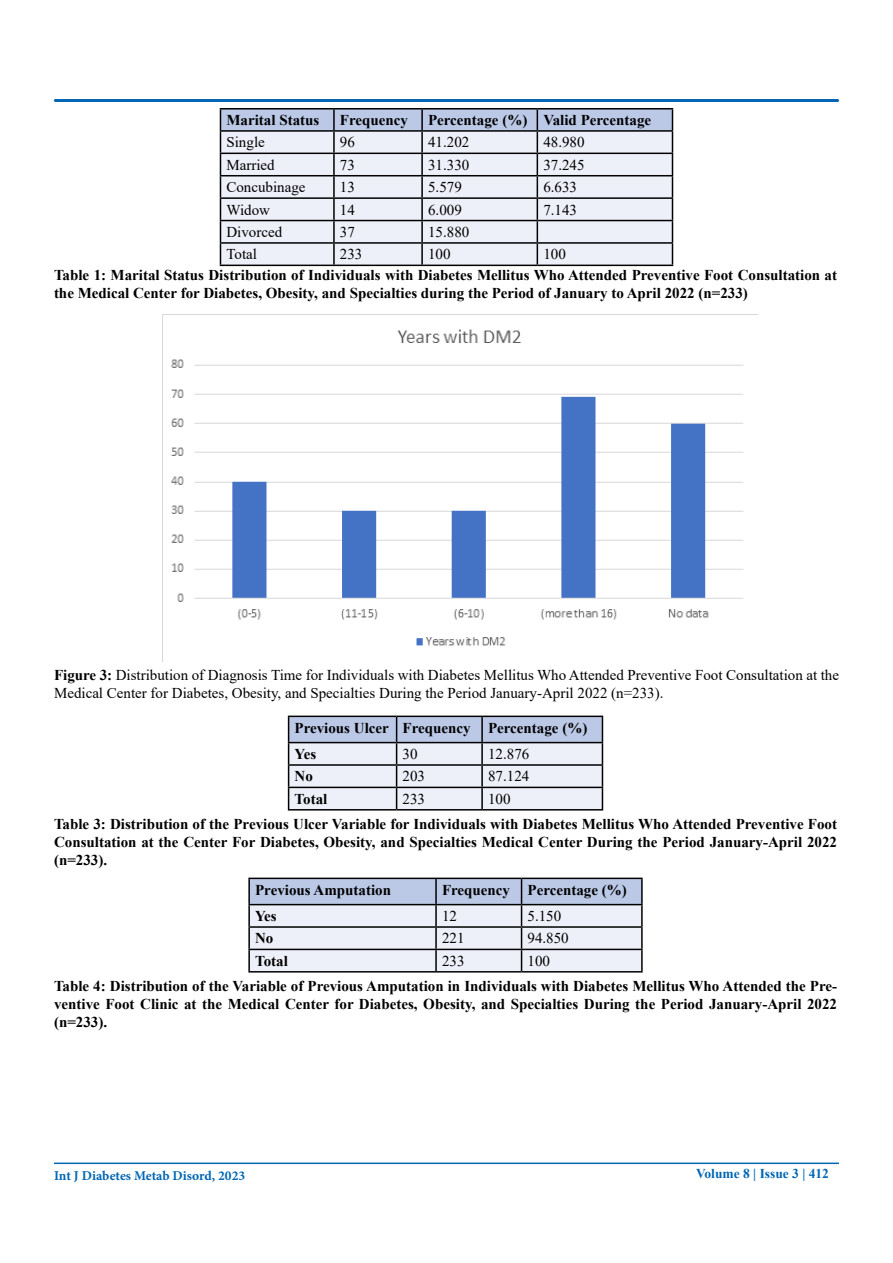
<style>
.page{position:relative;width:893px;height:1263px;background:#fff}
.page>*{position:absolute;margin:0;border:0;box-sizing:border-box;transform-origin:0 0}
.t1{font:700 15px/18px "Times New Roman";color:#000}
.t2{font:15px/18px "Times New Roman";color:#000}
.t3{font:700 13.5px "Minion Pro";color:#0066b3}
.t4{font:700 13.5px "Times New Roman";color:#0066b3}
.s1{font-weight:700}
</style>
<div class="page">
<div style="left:54px;top:99px;width:785px;height:3px;border:2px solid #0066b3"></div>
<hr style="left:54px;top:1162px;width:785px;height:2px;background:#0066b3">
<hr style="left:220px;top:108px;width:114px;height:2px;background:#000">
<hr style="left:334px;top:108px;width:88px;height:2px;background:#000">
<hr style="left:422px;top:108px;width:115px;height:2px;background:#000">
<hr style="left:537px;top:108px;width:136px;height:2px;background:#000">
<svg style="left:220px;top:109px;width:453px;height:156px;background:#d4d8e3"></svg>
<hr style="left:220px;top:265px;width:114px;height:1px;background:#000">
<hr style="left:334px;top:265px;width:88px;height:1px;background:#000">
<hr style="left:422px;top:265px;width:115px;height:1px;background:#000">
<hr style="left:537px;top:265px;width:136px;height:1px;background:#000">
<img style="left:162px;top:314px;width:595px;height:348px">
<svg style="left:288px;top:716px;width:315px;height:93px;background:#cdd2e0"></svg>
<hr style="left:288px;top:809px;width:109px;height:1px;background:#000">
<hr style="left:397px;top:809px;width:85px;height:1px;background:#000">
<hr style="left:482px;top:809px;width:121px;height:1px;background:#000">
<hr style="left:248px;top:878px;width:188px;height:1px;background:#000">
<hr style="left:248px;top:879px;width:2px;height:25px;background:#000">
<hr style="left:522px;top:878px;width:121px;height:1px;background:#000">
<hr style="left:641px;top:879px;width:2px;height:25px;background:#000">
<hr style="left:248px;top:904px;width:188px;height:1px;background:#000">
<hr style="left:248px;top:905px;width:2px;height:21px;background:#000">
<hr style="left:522px;top:904px;width:121px;height:1px;background:#000">
<hr style="left:641px;top:905px;width:2px;height:21px;background:#000">
<hr style="left:248px;top:926px;width:188px;height:2px;background:#000">
<hr style="left:248px;top:928px;width:2px;height:21px;background:#000">
<hr style="left:522px;top:926px;width:121px;height:2px;background:#000">
<hr style="left:641px;top:928px;width:2px;height:21px;background:#000">
<hr style="left:248px;top:949px;width:188px;height:1px;background:#000">
<hr style="left:248px;top:950px;width:2px;height:21px;background:#000">
<hr style="left:522px;top:949px;width:121px;height:1px;background:#000">
<svg style="left:249px;top:878px;width:393px;height:93px;background:#cfd4e2"></svg>
<hr style="left:641px;top:950px;width:2px;height:21px;background:#000">
<hr style="left:248px;top:971px;width:188px;height:1px;background:#000">
<hr style="left:436px;top:971px;width:86px;height:1px;background:#000">
<hr style="left:522px;top:971px;width:121px;height:1px;background:#000">
<p class="t1" style="left:226px;top:110px;width:94px">Marital Status</p>
<p class="t1" style="left:340px;top:110px;width:70px">Frequency</p>
<p class="t1" style="left:428px;top:110px;width:225px">Percentage (%) Valid Percentage</p>
<p class="t2" style="left:226px;top:133px;width:40px">Single</p>
<p class="t2" style="left:340px;top:133px;width:16px">96</p>
<p class="t2" style="left:428px;top:133px;width:43px">41.202</p>
<p class="t2" style="left:543px;top:133px;width:43px">48.980</p>
<p class="t2" style="left:226px;top:155px;width:50px">Married</p>
<p class="t2" style="left:340px;top:155px;width:16px">73</p>
<p class="t2" style="left:428px;top:155px;width:43px">31.330</p>
<p class="t2" style="left:543px;top:155px;width:43px">37.245</p>
<p class="t2" style="left:226px;top:178px;width:81px">Concubinage</p>
<p class="t2" style="left:340px;top:178px;width:16px">13</p>
<p class="t2" style="left:428px;top:178px;width:35px">5.579</p>
<p class="t2" style="left:543px;top:178px;width:35px">6.633</p>
<p class="t2" style="left:226px;top:200px;width:45px">Widow</p>
<p class="t2" style="left:340px;top:200px;width:16px">14</p>
<p class="t2" style="left:428px;top:200px;width:35px">6.009</p>
<p class="t2" style="left:543px;top:200px;width:35px">7.143</p>
<p class="t2" style="left:226px;top:222px;width:57px">Divorced</p>
<p class="t2" style="left:340px;top:222px;width:16px">37</p>
<p class="t2" style="left:428px;top:222px;width:43px">15.880</p>
<p class="t2" style="left:226px;top:245px;width:32px">Total</p>
<p class="t2" style="left:340px;top:245px;width:24px">233</p>
<p class="t2" style="left:428px;top:245px;width:24px">100</p>
<p class="t2" style="left:543px;top:245px;width:24px">100</p>
<p class="t1" style="left:54px;top:266px;width:785px">Table 1: Marital Status Distribution of Individuals with Diabetes Mellitus Who Attended Preventive Foot Consultation at the Medical Center for Diabetes, Obesity, and Specialties during the Period of January to April 2022 (n=233)</p>
<p class="t2" style="left:54px;top:666px;width:786px"><span class="s1">Figure 3:</span> Distribution of Diagnosis Time for Individuals with Diabetes Mellitus Who Attended Preventive Foot Consultation at the<br>Medical Center for Diabetes, Obesity, and Specialties During the Period January-April 2022 (n=233).</p>
<p class="t1" style="left:295px;top:714px;width:294px;line-height:26.2px">Previous Ulcer Frequency Percentage (%)<br>Yes</p>
<p class="t2" style="left:403px;top:744px;width:16px">30</p>
<p class="t2" style="left:488px;top:744px;width:43px">12.876</p>
<p class="t1" style="left:295px;top:767px;width:20px">No</p>
<p class="t2" style="left:403px;top:767px;width:24px">203</p>
<p class="t2" style="left:488px;top:767px;width:43px">87.124</p>
<p class="t1" style="left:295px;top:789px;width:34px">Total</p>
<p class="t2" style="left:403px;top:789px;width:24px">233</p>
<p class="t2" style="left:488px;top:789px;width:24px">100</p>
<p class="t1" style="left:54px;top:815px;width:785px;text-align:justify">Table 3: Distribution of the Previous Ulcer Variable for Individuals with Diabetes Mellitus Who Attended Preventive Foot Consultation at the Center For Diabetes, Obesity, and Specialties Medical Center During the Period January-April 2022 (n=233).</p>
<p class="t1" style="left:255px;top:880px;width:137px">Previous Amputation</p>
<p class="t1" style="left:442px;top:880px;width:186px">Frequency Percentage (%)</p>
<p class="t1" style="left:255px;top:906px;width:23px">Yes</p>
<p class="t2" style="left:442px;top:906px;width:16px">12</p>
<p class="t2" style="left:528px;top:906px;width:35px">5.150</p>
<p class="t1" style="left:255px;top:929px;width:20px">No</p>
<p class="t2" style="left:442px;top:929px;width:24px">221</p>
<p class="t2" style="left:528px;top:929px;width:43px">94.850</p>
<p class="t1" style="left:255px;top:951px;width:34px">Total</p>
<p class="t2" style="left:442px;top:951px;width:24px">233</p>
<p class="t2" style="left:528px;top:951px;width:24px">100</p>
<p class="t1" style="left:54px;top:977px;width:785px;text-align:justify">Table 4: Distribution of the Variable of Previous Amputation in Individuals with Diabetes Mellitus Who Attended the Pre&shy;ventive Foot Clinic at the Medical Center for Diabetes, Obesity, and Specialties During the Period January-April 2022 (n=233).</p>
<p class="t3" style="left:54px;top:1166px;width:193px">Int J Diabetes Metab Disord, 2023</p>
<p class="t4" style="left:696px;top:1163px;width:134px">Volume 8 | Issue 3 | 412</p>
</div>
